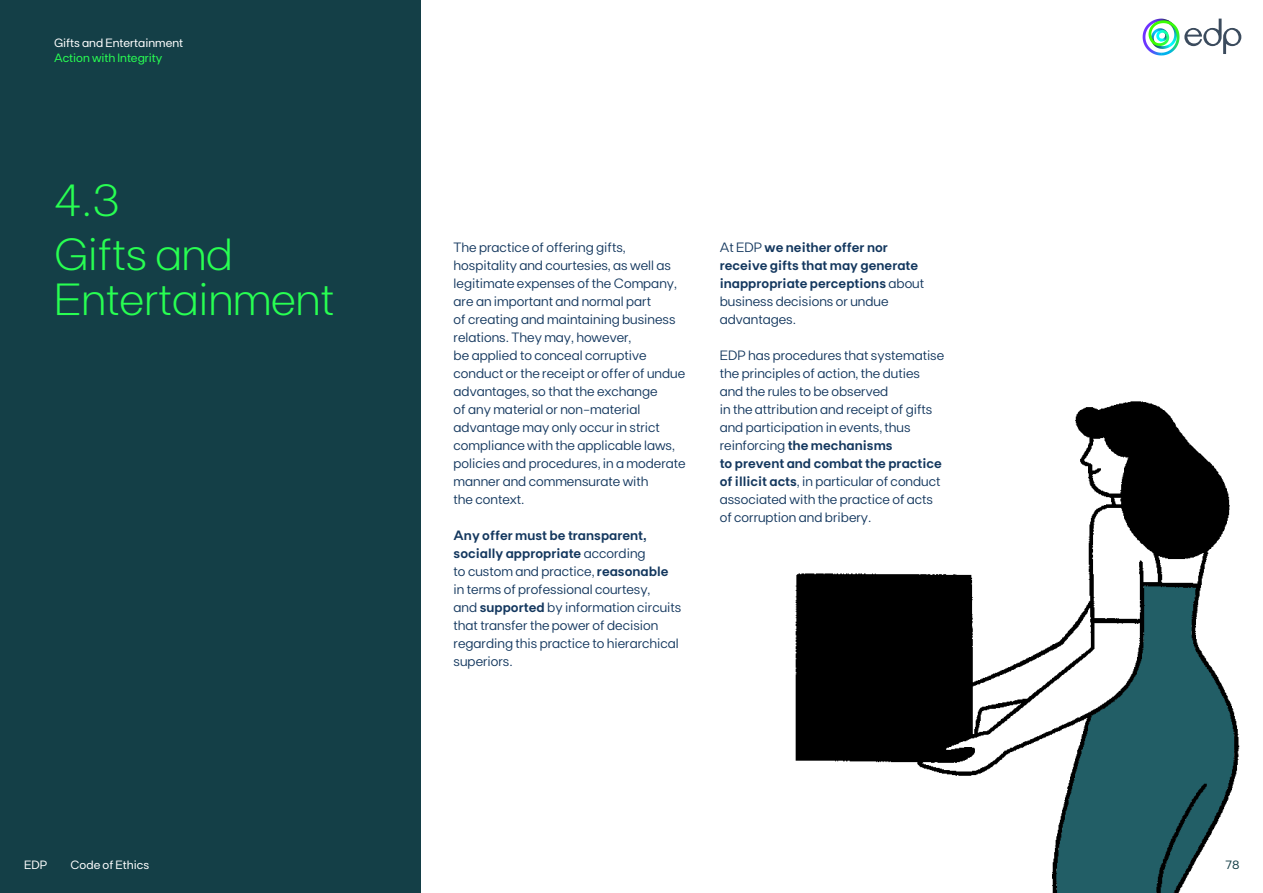
<style>
.page{position:relative;width:1263px;height:893px;background:#fff}
.page>*{position:absolute;margin:0;border:0;box-sizing:border-box;transform-origin:0 0}
.t1{font:300 45px/54px "FT Base";color:#28ff52}
.t2{font:13.5px/18px "FT Base";color:#13375e}
.t3{font:600 13.5px/18px "FT Base";color:#13375e}
.t4{font:12px "FT Base";color:#fff}
.t5{font:12px "FT Base";color:#28ff52}
.t6{font:12px "FT Base";color:#143f47}
.s1{font-weight:600}
.s2{font-weight:400}
</style>
<div class="page">
<div style="left:0;top:0;width:421px;height:893px;background:#143f47"></div>
<svg style="left:1184px;top:19px;width:57px;height:35px"></svg>
<svg style="left:1142px;top:19px;width:32px;height:36px"></svg>
<img style="left:795px;top:401px;width:445px;height:492px">
<p class="t4" style="left:54px;top:36px;width:131px">Gifts and Entertainment</p>
<p class="t5" style="left:54px;top:51px;width:110px">Action with Integrity</p>
<h1 class="t1" style="left:54px;top:173px;width:181px">4.3<br>Gifts and</h1>
<h1 class="t1" style="left:54px;top:272px;width:282px">Entertainment</h1>
<p class="t2" style="left:454px;top:238px;width:234px">The practice of offering gifts, hospitality and courtesies, as well as legitimate expenses of the Company, are an important and normal part<br>of creating and maintaining business relations. They may, however,<br>be applied to conceal corruptive conduct or the receipt or offer of undue advantages, so that the exchange<br>of any material or non-material advantage may only occur in strict compliance with the applicable laws, policies and procedures, in a moderate manner and commensurate with<br>the context.</p>
<p class="t2" style="left:454px;top:526px;width:229px"><span class="s1">Any offer must be transparent, socially appropriate</span> according<br>to custom and practice, <span class="s1">reasonable </span>in terms of professional courtesy,<br>and <span class="s1">supported</span> by information circuits that transfer the power of decision regarding this practice to hierarchical superiors.</p>
<p class="t3" style="left:720px;top:238px;width:206px"><span class="s2">At EDP</span> we neither offer nor receive gifts that may generate inappropriate perceptions <span class="s2">about business decisions or undue advantages.</span></p>
<p class="t2" style="left:720px;top:346px;width:226px">EDP has procedures that systematise the principles of action, the duties and the rules to be observed<br>in the attribution and receipt of gifts and participation in events, thus reinforcing <span class="s1">the mechanisms<br>to prevent and combat the practice of illicit acts</span>, in particular of conduct associated with the practice of acts of corruption and bribery.</p>
<p class="t4" style="left:24px;top:858px;width:25px">EDP</p>
<p class="t4" style="left:70px;top:858px;width:80px">Code of Ethics</p>
<p class="t6" style="left:1225px;top:858px;width:16px">78</p>
</div>
